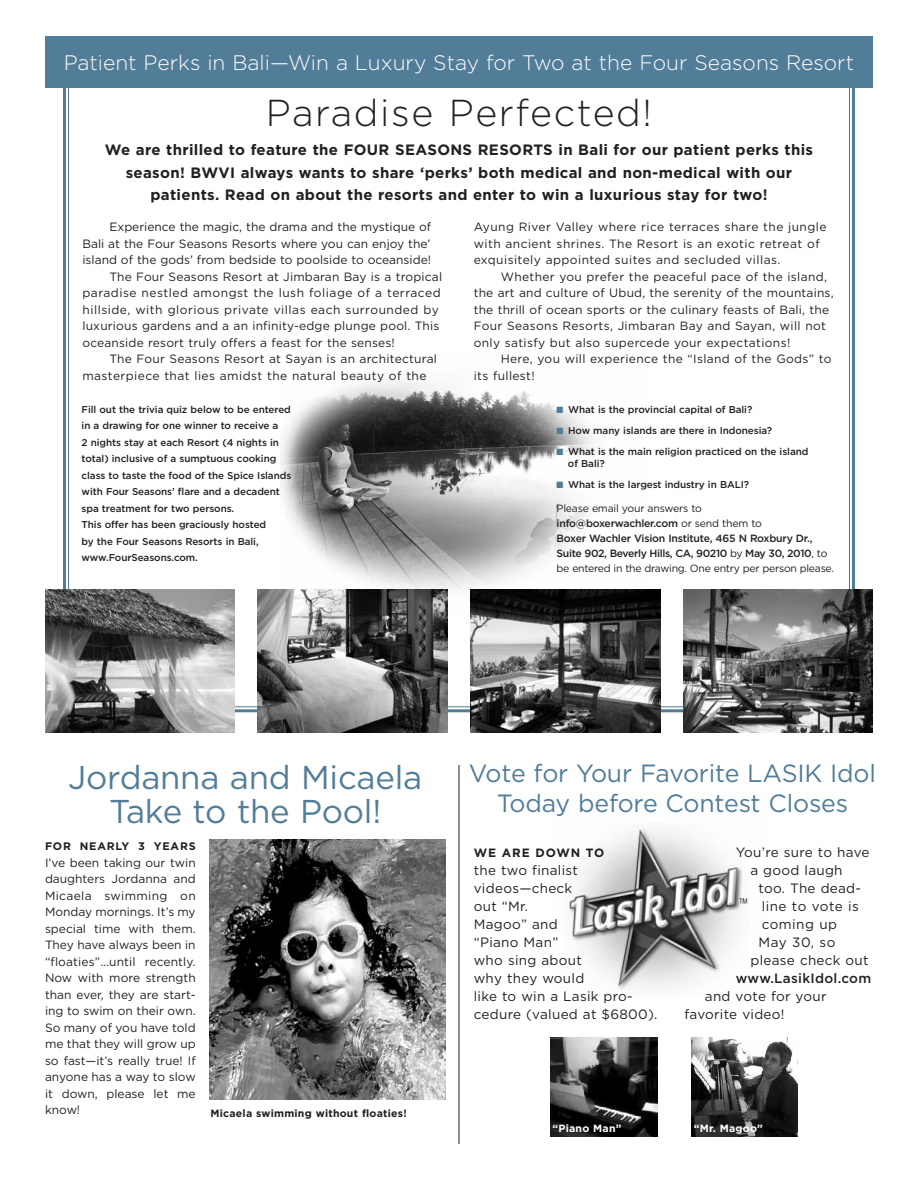
<style>
.page{position:relative;width:918px;height:1188px;background:#fff}
.page>*{position:absolute;margin:0;border:0;box-sizing:border-box;transform-origin:0 0}
.t1{font:300 37.5px "Gotham";letter-spacing:.04em;color:#231f20}
.t2{font:33px/34.5px "Gotham";letter-spacing:-.005em;color:#517d98;text-align:center}
.t3{font:24.9px/30px "Gotham";letter-spacing:-.005em;color:#517d98;text-align:center}
.t4{font:300 21px "Gotham";color:#fff}
.t5{font:700 15px/22.5px "Gotham";letter-spacing:.02em;color:#231f20;text-align:center}
.t6{font:13.5px/18px "Gotham";letter-spacing:.02em;color:#231f20}
.t7{font:500 13.5px "Gotham";letter-spacing:.02em;color:#231f20}
.t8{font:12px/16.5px "Gotham";letter-spacing:.015em;color:#231f20}
.t9{font:12px/16.5px "Gotham";letter-spacing:.035em;color:#231f20}
.t10{font:12px "Gotham";letter-spacing:.045em;color:#231f20}
.t11{font:700 12px "Gotham";letter-spacing:.075em;color:#231f20}
.t12{font:700 10.95px "Gotham";letter-spacing:.075em;color:#231f20}
.t13{font:500 10.5px/15px "Gotham";letter-spacing:-.03em;color:#231f20}
.t14{font:700 10.5px "Gotham";letter-spacing:.02em;color:#231f20}
.t15{font:700 10.5px "Gotham";letter-spacing:.02em;color:#fff}
.t16{font:500 9.9px/16.5px "Gotham";letter-spacing:-.005em;color:#231f20}
.s1{color:#517d98}
.s2{font-weight:400}
</style>
<div class="page">
<img style="left:280px;top:381px;width:367px;height:233px">
<img style="left:568px;top:828px;width:180px;height:162px">
<img style="left:551px;top:1037px;width:106px;height:100px">
<img style="left:692px;top:1037px;width:106px;height:100px">
<img style="left:209px;top:839px;width:237px;height:261px">
<img style="left:45px;top:590px;width:190px;height:143px">
<img style="left:471px;top:590px;width:189px;height:143px">
<img style="left:258px;top:590px;width:189px;height:143px">
<img style="left:683px;top:590px;width:190px;height:143px">
<div style="left:45px;top:36px;width:828px;height:52px;background:#517d98"></div>
<hr style="left:459px;top:765px;width:1px;height:379px;background:#231f20">
<h3 class="t4" style="left:64px;top:54px;width:792px">Patient Perks in Bali—Win a Luxury Stay for Two at the Four Seasons Resort</h3>
<h1 class="t1" style="left:266px;top:98px;width:388px">Paradise Perfected!</h1>
<p class="t5" style="left:105px;top:140px;width:710px">We are thrilled to feature the FOUR SEASONS RESORTS in Bali for our patient perks this season! BWVI always wants to share ‘perks’ both medical and non-medical with our patients. Read on about the resorts and enter to win a luxurious stay for two!</p>
<p class="t8" style="left:109px;top:219px;width:323px">Experience the magic, the drama and the mystique of</p>
<p class="t8" style="left:82px;top:236px;width:350px">Bali at the Four Seasons Resorts where you can enjoy the’</p>
<p class="t8" style="left:82px;top:252px;width:350px">island of the gods’ from bedside to poolside to oceanside!</p>
<p class="t8" style="left:109px;top:269px;width:334px">The Four Seasons Resort at Jimbaran Bay is a tropical</p>
<p class="t10" style="left:82px;top:288px;width:360px">paradise nestled amongst the lush foliage of a terraced</p>
<p class="t10" style="left:82px;top:305px;width:358px">hillside, with glorious private villas each surrounded by</p>
<p class="t8" style="left:82px;top:318px;width:359px">luxurious gardens and a an infinity-edge plunge pool. This</p>
<p class="t8" style="left:82px;top:335px;width:314px">oceanside resort truly offers a feast for the senses!</p>
<p class="t8" style="left:109px;top:351px;width:329px">The Four Seasons Resort at Sayan is an architectural</p>
<p class="t9" style="left:82px;top:368px;width:346px">masterpiece that lies amidst the natural beauty of the</p>
<p class="t9" style="left:474px;top:219px;width:354px">Ayung River Valley where rice terraces share the jungle with ancient shrines. The Resort is an exotic retreat of exquisitely appointed suites and secluded villas.</p>
<p class="t8" style="left:474px;top:269px;width:361px;text-indent:27px">Whether you prefer the peaceful pace of the island, the art and culture of Ubud, the serenity of the mountains, the thrill of ocean sports or the culinary feasts of Bali, the Four Seasons Resorts, Jimbaran Bay and Sayan, will not only satisfy but also supercede your expectations!</p>
<p class="t8" style="left:474px;top:351px;width:359px;text-indent:27px">Here, you will experience the “Island of the Gods” to its fullest!</p>
<p class="t16" style="left:82px;top:402px;width:211px">Fill out the trivia quiz below to be entered in a drawing for one winner to receive a<br>2 nights stay at each Resort (4 nights in total) inclusive of a sumptuous cooking class to taste the food of the Spice Islands with Four Seasons’ flare and a decadent spa treatment for two persons.<br>This offer has been graciously hosted<br>by the Four Seasons Resorts in Bali, www.FourSeasons.com.</p>
<p class="t16" style="left:557px;top:402px;width:197px"><span class="s1">■</span> What is the provincial capital of Bali?</p>
<p class="t16" style="left:557px;top:423px;width:217px"><span class="s1">■</span> How many islands are there in Indonesia?</p>
<p class="t16" style="left:568px;top:446px;width:242px;line-height:12px;text-indent:-11px"><span class="s1">■</span> What is the main religion practiced on the island of Bali?</p>
<p class="t16" style="left:557px;top:477px;width:194px"><span class="s1">■</span> What is the largest industry in BALI?</p>
<p class="t13" style="left:557px;top:501px;width:279px"><span class="s2">Please email your answers to<br></span>info@boxerwachler.com <span class="s2">or send them to<br></span>Boxer Wachler Vision Institute, 465 N Roxbury Dr., Suite 902, Beverly Hills, CA, 90210 <span class="s2">by</span> May 30, 2010<span class="s2">, to be entered in the drawing. One entry per person please.</span></p>
<h2 class="t2" style="left:68px;top:762px;width:356px">Jordanna and Micaela<br>Take to the Pool!</h2>
<p class="t12" style="left:45px;top:842px;width:152px">FOR NEARLY 3 YEARS</p>
<p class="t8" style="left:45px;top:855px;width:152px;text-align:justify">I’ve been taking our twin daughters Jordanna and Micaela swimming on Monday mornings. It’s my special time with them.<br>They have always been in “floaties”…until recently.<br>Now with more strength than ever, they are start&shy;ing to swim on their own.<br>So many of you have told me that they will grow up so fast—it’s really true! If anyone has a way to slow it down, please let me know!</p>
<p class="t14" style="left:211px;top:1109px;width:198px">Micaela swimming without floaties!</p>
<h3 class="t3" style="left:469px;top:760px;width:409px">Vote for Your Favorite LASIK Idol<br>Today before Contest Closes</h3>
<p class="t11" style="left:474px;top:848px;width:132px">WE ARE DOWN TO</p>
<p class="t6" style="left:474px;top:862px;width:185px">the two finalist videos—check<br>out “Mr.<br>Magoo” and<br>“Piano Man”<br>who sing about<br>why they would<br>like to win a Lasik pro&shy;cedure (valued at $6800).</p>
<p class="t6" style="left:750px;top:844px;width:121px;text-indent:-15px">You’re sure to have a good laugh</p>
<p class="t6" style="left:759px;top:880px;width:104px">too. The dead-</p>
<p class="t6" style="left:762px;top:898px;width:99px">line to vote is</p>
<p class="t6" style="left:762px;top:916px;width:77px">coming up</p>
<p class="t6" style="left:759px;top:934px;width:78px">May 30, so</p>
<p class="t6" style="left:751px;top:952px;width:120px">please check out</p>
<p class="t7" style="left:736px;top:973px;width:137px">www.LasikIdol.com</p>
<p class="t6" style="left:685px;top:988px;width:144px;text-indent:20px">and vote for your favorite video!</p>
<p class="t15" style="left:553px;top:1124px;width:70px">“Piano Man”</p>
<p class="t15" style="left:694px;top:1124px;width:71px">“Mr. Magoo”</p>
</div>
